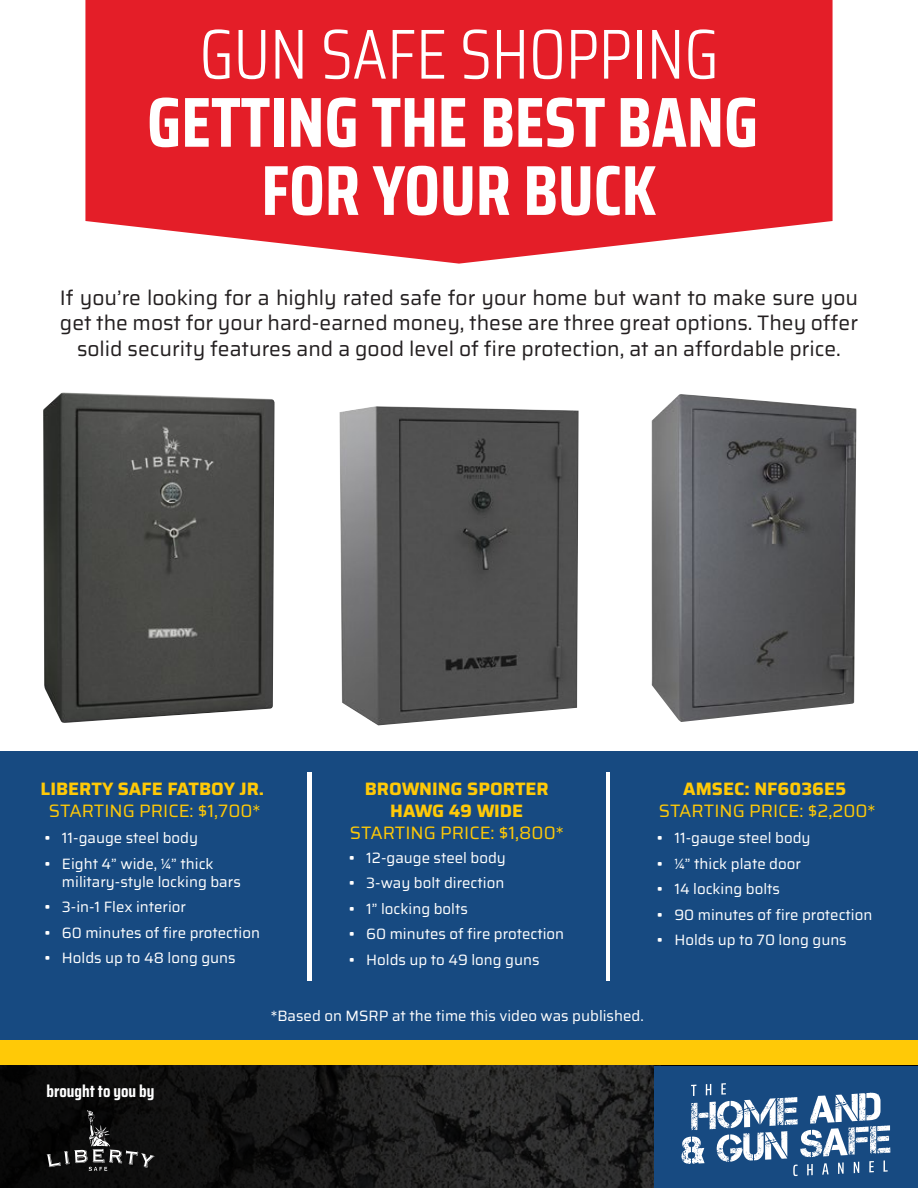
<style>
.page{position:relative;width:918px;height:1188px;background:#fff}
.page>*{position:absolute;margin:0;border:0;box-sizing:border-box;transform-origin:0 0}
.t1{font:700 70.65px/68.2px "Saira Condensed";color:#fff;text-align:center}
.t2{font:300 70.65px "Saira Condensed";color:#fff}
.t3{font:21px/25.2px "Saira";color:#231f20;text-align:center}
.t4{font:18px "Saira";color:#ffc907}
.t5{font:700 18px/21.6px "Saira";color:#ffc907;text-align:center}
.t6{font:700 16.95px "Saira Condensed";color:#fff}
.t7{font:15px/25.5px "Saira";color:#fff}
.t8{font:900 15px/25.5px "Saira";color:#fff;text-align:justify}
</style>
<div class="page">
<div style="left:0;top:751px;width:918px;height:381px;background:#174a81"></div>
<div style="left:0;top:1041px;width:918px;height:101px;background:#ffc907"></div>
<svg style="left:85px;top:0;width:748px;height:264px;background:#e63039"></svg>
<img style="left:0;top:1066px;width:654px;height:122px">
<div style="left:654px;top:1066px;width:264px;height:122px;background:#174a81"></div>
<svg style="left:681px;top:1083px;width:209px;height:93px"></svg>
<svg style="left:47px;top:1110px;width:108px;height:61px;background:#232323"></svg>
<hr style="left:308px;top:772px;width:4px;height:209px;background:#fff">
<hr style="left:606px;top:772px;width:4px;height:209px;background:#fff">
<img style="left:652px;top:394px;width:205px;height:328px">
<img style="left:339px;top:406px;width:240px;height:319px">
<img style="left:43px;top:392px;width:232px;height:331px">
<h1 class="t2" style="left:199px;top:2px;width:521px">GUN SAFE SHOPPING</h1>
<h1 class="t1" style="left:147px;top:87px;width:613px">GETTING THE BEST BANG<br>FOR YOUR BUCK</h1>
<p class="t3" style="left:60px;top:285px;width:800px">If you’re looking for a highly rated safe for your home but want to make sure you get the most for your hard-earned money, these are three great options. They offer solid security features and a good level of fire protection, at an affordable price.</p>
<p class="t5" style="left:41px;top:778px;width:225px">LIBERTY SAFE FATBOY JR.</p>
<p class="t4" style="left:49px;top:797px;width:213px">STARTING PRICE: $1,700*</p>
<p class="t7" style="left:62px;top:825px;width:153px">11-gauge steel body<br>Eight 4” wide, ¼” thick</p>
<p class="t7" style="left:62px;top:868px;width:200px">military-style locking bars<br>3-in-1 Flex interior<br>60 minutes of fire protection<br>Holds up to 48 long guns</p>
<p class="t8" style="left:44px;top:825px;width:8px">• •</p>
<p class="t8" style="left:44px;top:894px;width:8px">• • •</p>
<p class="t5" style="left:365px;top:778px;width:186px">BROWNING SPORTER<br>HAWG 49 WIDE</p>
<p class="t4" style="left:350px;top:819px;width:215px">STARTING PRICE: $1,800*</p>
<p class="t8" style="left:349px;top:845px;width:8px">• • • • •</p>
<p class="t7" style="left:366px;top:844px;width:200px">12-gauge steel body<br>3-way bolt direction<br>1” locking bolts<br>60 minutes of fire protection<br>Holds up to 49 long guns</p>
<p class="t5" style="left:683px;top:778px;width:165px">AMSEC: NF6036E5</p>
<p class="t4" style="left:659px;top:797px;width:218px">STARTING PRICE: $2,200*</p>
<p class="t8" style="left:657px;top:825px;width:8px">• • • • •</p>
<p class="t7" style="left:674px;top:825px;width:200px">11-gauge steel body<br>¼” thick plate door<br>14 locking bolts<br>90 minutes of fire protection<br>Holds up to 70 long guns</p>
<p class="t7" style="left:271px;top:1003px;width:374px">*Based on MSRP at the time this video was published.</p>
<p class="t6" style="left:47px;top:1079px;width:109px">brought to you by</p>
</div>
